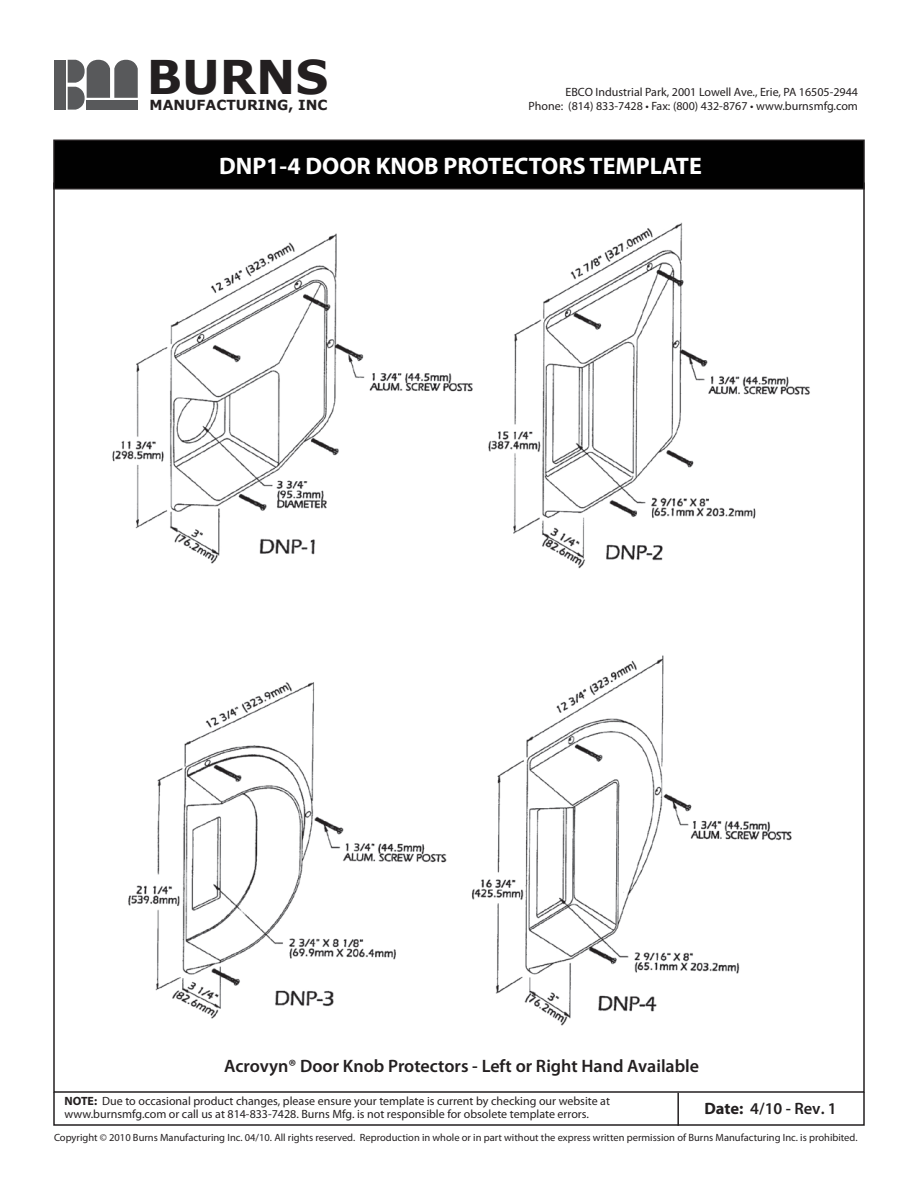
<style>
.page{position:relative;width:918px;height:1188px;background:#fff}
.page>*{position:absolute;margin:0;border:0;box-sizing:border-box;transform-origin:0 0}
.t1{font:700 46.5px "Verdana";color:#231f20}
.t2{font:700 24px "Myriad Pro";color:#fff}
.t3{font:600 18px "Myriad Pro";color:#231f20}
.t4{font:600 16.5px "Myriad Pro";color:#231f20}
.t5{font:700 13.8px "Verdana";color:#231f20}
.t6{font:12px/14.4px "Myriad Pro";color:#231f20;text-align:right}
.t7{font:10.5px "Myriad Pro";color:#231f20}
.s1{font-weight:700}
</style>
<div class="page">
<div style="left:53px;top:1091px;width:812px;height:35px;border:2px solid #231f20"></div>
<div style="left:53px;top:140px;width:812px;height:49px;background:#010101;border:2px solid #231f20"></div>
<hr style="left:677px;top:1093px;width:2px;height:33px;background:#231f20">
<div style="left:54px;top:60px;width:11px;height:50px;background:#58595b"></div>
<svg style="left:68px;top:60px;width:70px;height:50px"></svg>
<img style="left:112px;top:222px;width:698px;height:804px">
<h1 class="t1" style="left:147px;top:48px;width:183px">BURNS</h1>
<p class="t5" style="left:150px;top:96px;width:180px">MANUFACTURING, INC</p>
<p class="t6" style="left:528px;top:84px;width:331px">EBCO Industrial Park, 2001 Lowell Ave., Erie, PA 16505-2944<br>Phone: (814) 833-7428 • Fax: (800) 432-8767 • www.burnsmfg.com</p>
<h2 class="t2" style="left:219px;top:150px;width:484px">DNP1-4 DOOR KNOB PROTECTORS TEMPLATE</h2>
<h3 class="t3" style="left:224px;top:1054px;width:476px">Acrovyn® Door Knob Protectors - Left or Right Hand Available</h3>
<p class="t6" style="left:64px;top:1094px;width:547px;line-height:12.8px;text-align:left"><span class="s1">NOTE:</span> Due to occasional product changes, please ensure your template is current by checking our website at www.burnsmfg.com or call us at 814-833-7428. Burns Mfg. is not responsible for obsolete template errors.</p>
<h3 class="t4" style="left:704px;top:1098px;width:134px"><span class="s1">Date:</span> 4/10 - Rev. 1</h3>
<p class="t7" style="left:54px;top:1131px;width:805px">Copyright © 2010 Burns Manufacturing Inc. 04/10. All rights reserved. Reproduction in whole or in part without the express written permission of Burns Manufacturing Inc. is prohibited.</p>
</div>
